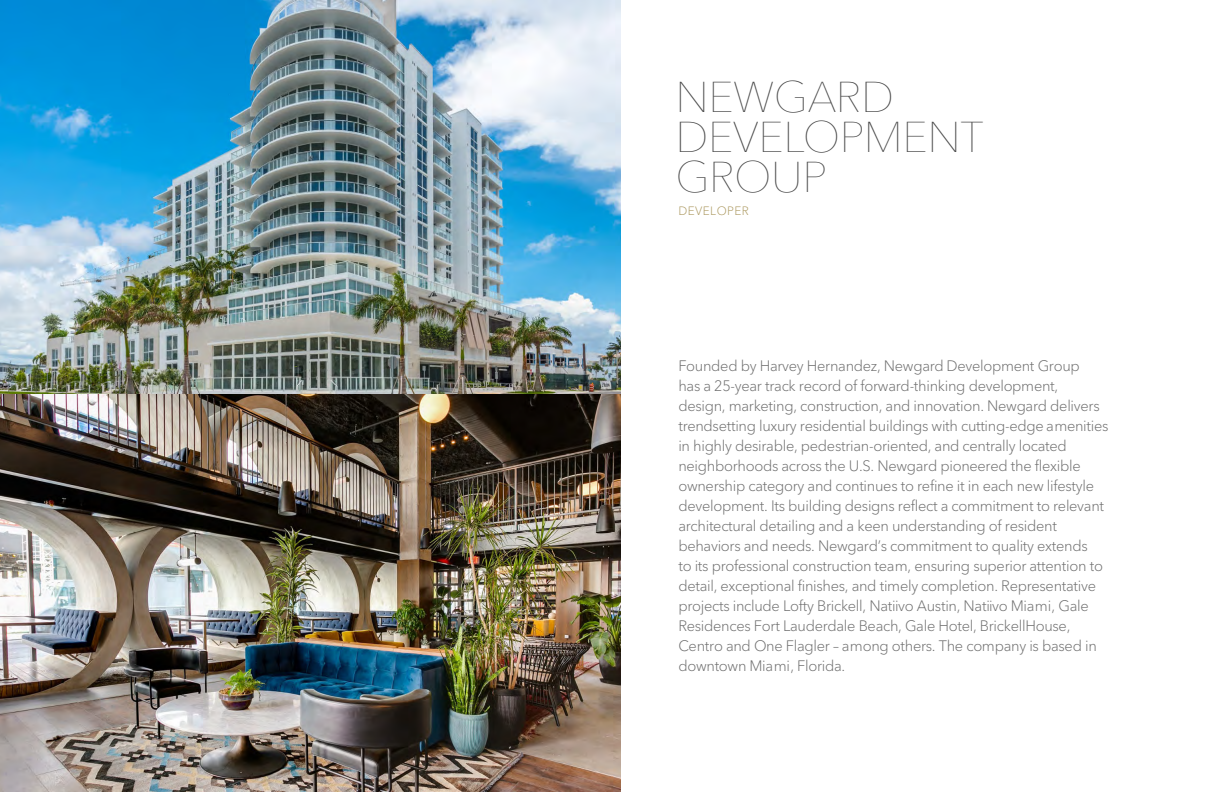
<style>
.page{position:relative;width:1224px;height:792px;background:#fff}
.page>*{position:absolute;margin:0;border:0;box-sizing:border-box;transform-origin:0 0}
.t1{font:200 43px/40px "Avenir Next";letter-spacing:-.01em;color:#474747}
.t2{font:300 15px/20px "Avenir Next LT Pro";letter-spacing:-.02em;color:#6c6c6c}
.t3{font:300 12px "Avenir Next LT Pro";letter-spacing:.04em;color:#aa975d}
</style>
<div class="page">
<img style="left:0;top:0;width:621px;height:394px">
<img style="left:0;top:394px;width:621px;height:397px">
<h1 class="t1" style="left:675px;top:74px;width:310px">NEWGARD<br>DEVELOPMENT<br>GROUP</h1>
<p class="t3" style="left:678px;top:201px;width:72px">DEVELOPER</p>
<p class="t2" style="left:678px;top:356px;width:432px">Founded by Harvey Hernandez, Newgard Development Group<br>has a 25-year track record of forward-thinking development, design, marketing, construction, and innovation. Newgard delivers trendsetting luxury residential buildings with cutting-edge amenities in highly desirable, pedestrian-oriented, and centrally located neighborhoods across the U.S. Newgard pioneered the flexible ownership category and continues to refine it in each new lifestyle development. Its building designs reflect a commitment to relevant architectural detailing and a keen understanding of resident behaviors and needs. Newgard’s commitment to quality extends<br>to its professional construction team, ensuring superior attention to detail, exceptional finishes, and timely completion. Representative projects include Lofty Brickell, Natiivo Austin, Natiivo Miami, Gale Residences Fort Lauderdale Beach, Gale Hotel, BrickellHouse, Centro and One Flagler – among others. The company is based in downtown Miami, Florida.</p>
</div>
